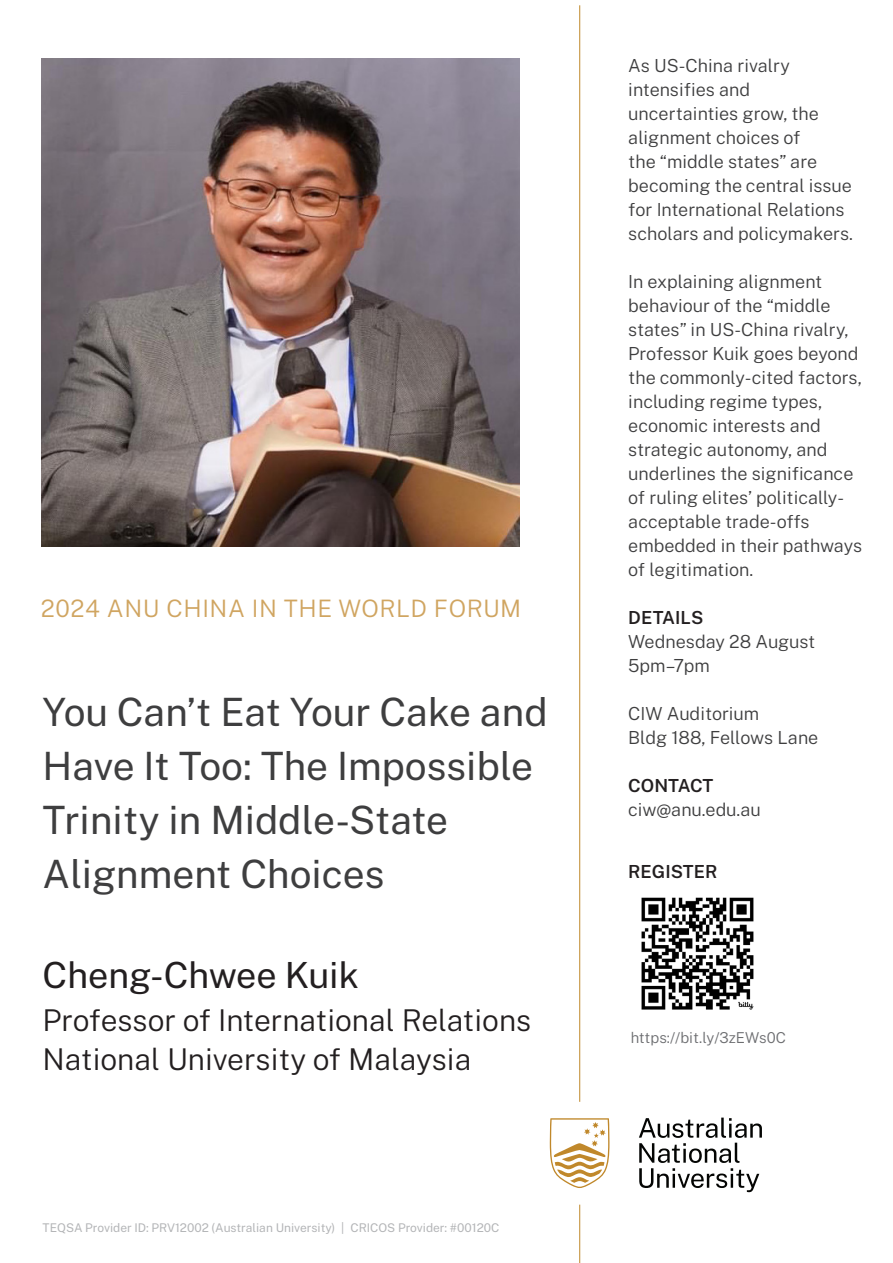
<style>
.page{position:relative;width:893px;height:1263px;background:#fff}
.page>*{position:absolute;margin:0;border:0;box-sizing:border-box;transform-origin:0 0}
.t1{font:39px/54px "Public Sans";color:#3e3e3f}
.t2{font:36px "Public Sans";color:#231f20}
.t3{font:300 30px/39px "Public Sans";color:#231f20}
.t4{font:300 24px "Public Sans";letter-spacing:.025em;color:#d0a561}
.t5{font:300 18px/24px "Public Sans";color:#3e3e3f}
.t6{font:600 18px "Public Sans";color:#231f20}
.t7{font:300 15px "Public Sans";color:#6c6d70}
.t8{font:12px "Public Sans";color:#939598}
.s1{font-weight:600;color:#231f20}
</style>
<div class="page">
<img style="left:42px;top:59px;width:478px;height:487px">
<svg style="left:639px;top:1117px;width:123px;height:75px"></svg>
<svg style="left:550px;top:1118px;width:59px;height:70px"></svg>
<hr style="left:579px;top:5px;width:1px;height:1097px;background:#c0882b">
<hr style="left:579px;top:1204px;width:1px;height:59px;background:#c0882b">
<img style="left:641px;top:897px;width:113px;height:113px">
<h3 class="t4" style="left:41px;top:591px;width:482px">2024 ANU CHINA IN THE WORLD FORUM</h3>
<p class="t1" style="left:43px;top:682px;width:506px">You Can’t Eat Your Cake and<br>Have It Too: The Impossible<br>Trinity in Middle-State<br>Alignment Choices</p>
<p class="t2" style="left:43px;top:948px;width:318px">Cheng-Chwee Kuik</p>
<p class="t3" style="left:43px;top:998px;width:490px">Professor of International Relations<br>National University of Malaysia</p>
<p class="t8" style="left:43px;top:1218px;width:458px">TEQSA Provider ID: PRV12002 (Australian University) | CRICOS Provider: #00120C</p>
<p class="t5" style="left:628px;top:52px;width:226px">As US-China rivalry intensifies and uncertainties grow, the alignment choices of<br>the “middle states” are becoming the central issue for International Relations scholars and policymakers.</p>
<p class="t5" style="left:628px;top:268px;width:235px">In explaining alignment behaviour of the “middle states” in US-China rivalry,<br>Professor Kuik goes beyond the commonly-cited factors, including regime types, economic interests and strategic autonomy, and underlines the significance of ruling elites’ politically&shy;acceptable trade-offs embedded in their pathways of legitimation.</p>
<p class="t6" style="left:628px;top:604px;width:77px">DETAILS</p>
<p class="t5" style="left:628px;top:628px;width:189px">Wednesday 28 August<br>5pm–7pm</p>
<p class="t5" style="left:628px;top:700px;width:192px">CIW Auditorium<br>Bldg 188, Fellows Lane</p>
<p class="t5" style="left:628px;top:772px;width:134px"><span class="s1">CONTACT </span>ciw@anu.edu.au</p>
<p class="t6" style="left:628px;top:859px;width:91px">REGISTER</p>
<p class="t7" style="left:631px;top:1026px;width:157px">https://bit.ly/3zEWs0C</p>
</div>
